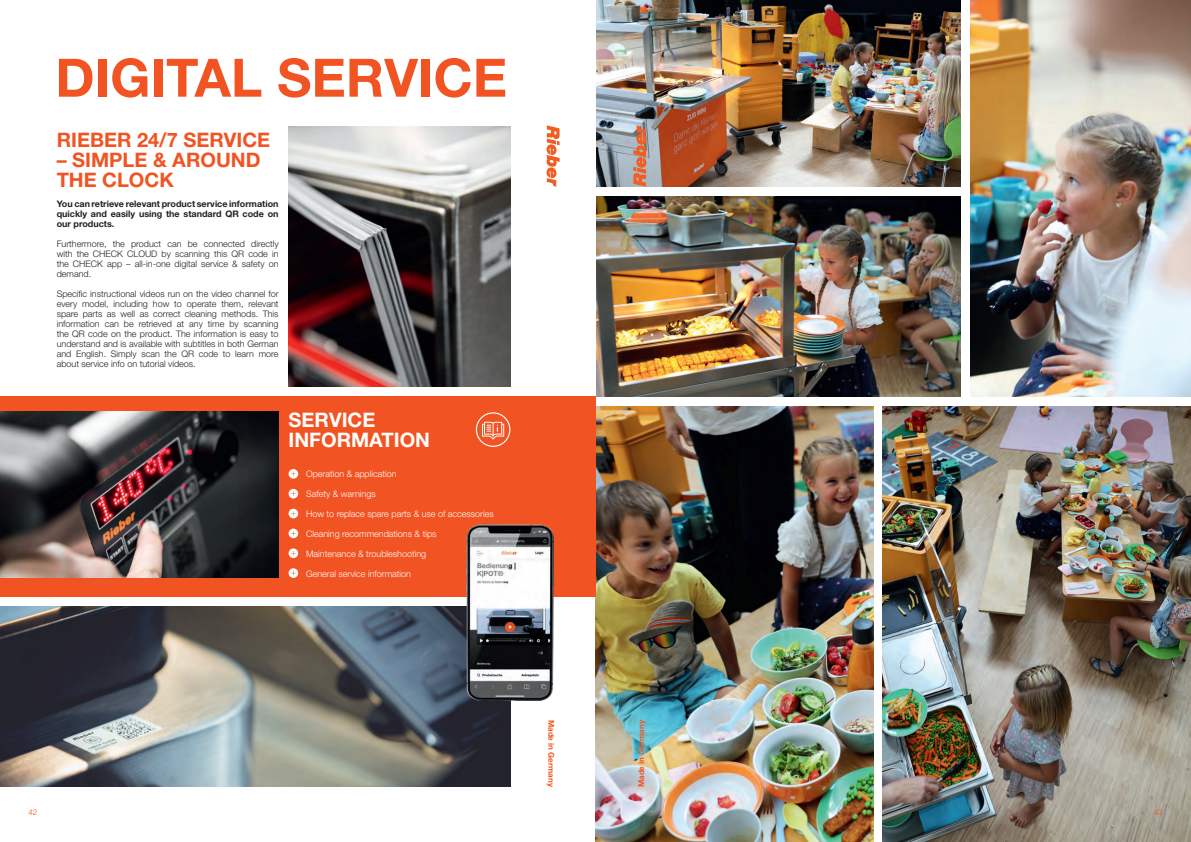
<style>
.page{position:relative;width:1191px;height:842px;background:#fff}
.page>*{position:absolute;margin:0;border:0;box-sizing:border-box;transform-origin:0 0}
.t1{font:700 53px "Helvetica Neue LT Std";color:#f15422}
.t2{font:700 20px/20px "Helvetica Neue LT Std";color:#f15422}
.t3{font:700 20px/20px "Helvetica Neue LT Std";color:#fff}
.t4{font:300 9px/10px "Helvetica Neue LT Std";color:#231f20;text-align:justify}
.t5{font:300 9px "Helvetica Neue LT Std";color:#fff}
.t6{font:700 9px/10px "Helvetica Neue LT Std";color:#231f20;text-align:justify}
.t7{font:700 8px "Helvetica Neue LT Std";color:#f15622}
.t8{font:300 8px "Helvetica Neue LT Std";color:#f15422}
</style>
<div class="page">
<img style="left:970px;top:0;width:221px;height:397px">
<img style="left:596px;top:0;width:364px;height:187px">
<img style="left:596px;top:197px;width:364px;height:200px">
<img style="left:595px;top:407px;width:278px;height:435px">
<img style="left:882px;top:407px;width:309px;height:435px">
<svg style="left:546px;top:125px;width:13px;height:62px"></svg>
<svg style="left:633px;top:125px;width:13px;height:62px"></svg>
<img style="left:288px;top:127px;width:222px;height:260px">
<div style="left:0;top:397px;width:595px;height:200px;background:#f15422"></div>
<svg style="left:288px;top:469px;width:10px;height:10px"></svg>
<svg style="left:291px;top:472px;width:4px;height:4px"></svg>
<svg style="left:288px;top:489px;width:10px;height:9px"></svg>
<svg style="left:291px;top:491px;width:4px;height:5px"></svg>
<svg style="left:288px;top:509px;width:10px;height:9px"></svg>
<svg style="left:291px;top:511px;width:4px;height:5px"></svg>
<svg style="left:288px;top:529px;width:10px;height:9px"></svg>
<svg style="left:291px;top:531px;width:4px;height:5px"></svg>
<svg style="left:288px;top:548px;width:10px;height:10px"></svg>
<svg style="left:291px;top:551px;width:4px;height:4px"></svg>
<svg style="left:288px;top:568px;width:10px;height:10px"></svg>
<svg style="left:291px;top:571px;width:4px;height:4px"></svg>
<div style="left:476px;top:412px;width:34px;height:35px;border:1px solid #fff;border-radius:50%"></div>
<svg style="left:482px;top:422px;width:22px;height:18px"></svg>
<img style="left:0;top:607px;width:510px;height:180px">
<img style="left:0;top:411px;width:278px;height:167px">
<img style="left:467px;top:524px;width:87px;height:177px">
<h1 class="t1" style="left:55px;top:45px;width:453px">DIGITAL SERVICE</h1>
<h2 class="t2" style="left:57px;top:129px;width:215px">RIEBER 24/7 SERVICE</h2>
<h2 class="t2" style="left:57px;top:149px;width:205px">– SIMPLE &amp; AROUND<br>THE CLOCK</h2>
<p class="t6" style="left:57px;top:198px;width:223px">You can retrieve relevant product service information quickly and easily using the standard QR code on our products.</p>
<p class="t4" style="left:57px;top:238px;width:223px">Furthermore, the product can be connected directly with the CHECK CLOUD by scanning this QR code in the CHECK app – all-in-one digital service &amp; safety on demand.</p>
<p class="t4" style="left:57px;top:288px;width:223px">Specific instructional videos run on the video channel for every model, including how to operate them, relevant spare parts as well as correct cleaning methods. This information can be retrieved at any time by scanning the QR code on the product. The information is easy to understand and is available with subtitles in both German and English. Simply scan the QR code to learn more about service info on tutorial videos.</p>
<h2 class="t3" style="left:288px;top:409px;width:143px">SERVICE<br>INFORMATION</h2>
<p class="t5" style="left:306px;top:468px;width:92px">Operation &amp; application</p>
<p class="t5" style="left:306px;top:488px;width:71px">Safety &amp; warnings</p>
<p class="t5" style="left:306px;top:508px;width:189px">How to replace spare parts &amp; use of accessories</p>
<p class="t5" style="left:306px;top:528px;width:132px">Cleaning recommendations &amp; tips</p>
<p class="t5" style="left:306px;top:548px;width:122px">Maintenance &amp; troubleshooting</p>
<p class="t5" style="left:306px;top:568px;width:107px">General service information</p>
<p class="t8" style="left:28px;top:807px;width:10px">42</p>
<p class="t7" style="left:556px;top:720px;width:69px;rotate:90deg">Made in Germany</p>
<p class="t7" style="left:636px;top:787px;width:69px;rotate:-90deg">Made in Germany</p>
<p class="t8" style="left:1153px;top:807px;width:10px">43</p>
</div>
